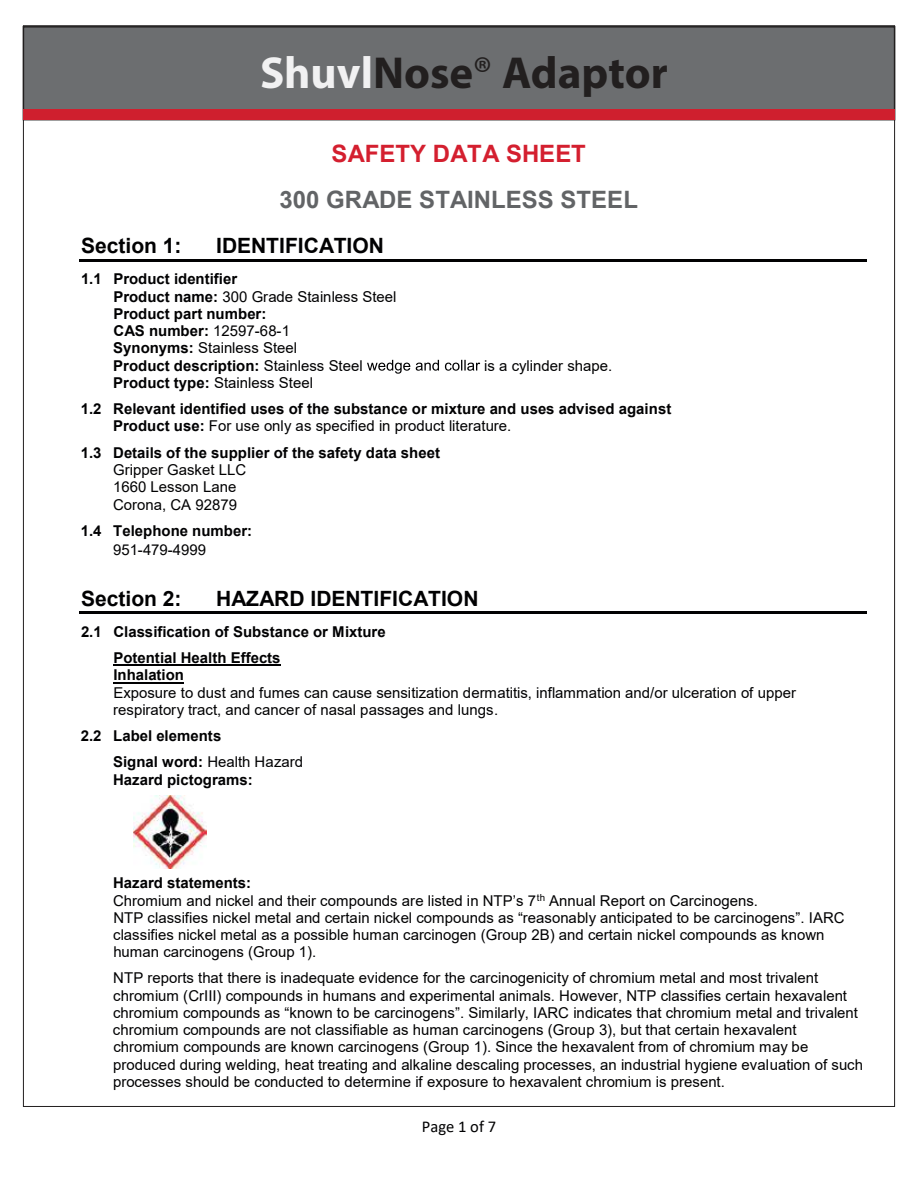
<style>
.page{position:relative;width:918px;height:1188px;background:#fff}
.page>*{position:absolute;margin:0;border:0;box-sizing:border-box;transform-origin:0 0}
.t1{font:700 45px "Myriad Pro";color:#221f1f}
.t2{font:700 24px "Arial";color:#626466}
.t3{font:700 24px "Arial";color:#d41f2f}
.t4{font:700 21px "Arial";color:#010102}
.t5{font:16.5px "Calibri";color:#010102}
.t6{font:15px/17.2px "Arial";color:#010102}
.t7{font:700 15px/17.2px "Arial";color:#010102}
.s1{color:#f1f1f2}
.s2{font-weight:400}
.s3{font-weight:700}
</style>
<div class="page">
<hr style="left:79px;top:260px;width:787px;height:2px;background:#010102">
<svg style="left:367px;top:360px;width:113px;height:14px"></svg>
<hr style="left:79px;top:612px;width:787px;height:2px;background:#010102">
<hr style="left:113px;top:665px;width:168px;height:1px;background:#010102">
<hr style="left:113px;top:682px;width:71px;height:2px;background:#010102">
<img style="left:134px;top:796px;width:73px;height:73px">
<div style="left:23px;top:26px;width:872px;height:94px;background:#6c6e70;border:2px solid #221f1f"></div>
<div style="left:23px;top:109px;width:872px;height:11px;background:#cf1f2e"></div>
<h1 class="t1" style="left:260px;top:56px;width:409px"><span class="s1">Shuvl</span>Nose<span class="s2">®</span> Adaptor</h1>
<h2 class="t3" style="left:332px;top:145px;width:256px">SAFETY DATA SHEET</h2>
<h2 class="t2" style="left:280px;top:190px;width:360px">300 GRADE STAINLESS STEEL</h2>
<h3 class="t4" style="left:81px;top:238px;width:102px">Section 1:</h3>
<h3 class="t4" style="left:216px;top:238px;width:170px">IDENTIFICATION</h3>
<p class="t7" style="left:113px;top:272px;width:285px;text-indent:-32px">1.1 Product identifier<br>Product name: <span class="s2">300 Grade Stainless Steel<br></span>Product part number:<br>CAS number: <span class="s2">12597-68-1<br></span>Synonyms: <span class="s2">Stainless Steel<br></span>Product description: <span class="s2">Stainless Steel</span></p>
<p class="t6" style="left:484px;top:358px;width:129px">is a cylinder shape.</p>
<p class="t7" style="left:81px;top:371px;width:592px;line-height:26.2px;text-indent:32px">Product type: <span class="s2">Stainless Steel<br></span>1.2 Relevant identified uses of the substance or mixture and uses advised against</p>
<p class="t7" style="left:81px;top:414px;width:432px;line-height:26.2px;text-indent:32px">Product use: <span class="s2">For use only as specified in product literature.<br></span>1.3 Details of the supplier of the safety data sheet</p>
<p class="t6" style="left:113px;top:463px;width:134px">Gripper Gasket LLC<br>1660 Lesson Lane<br>Corona, CA 92879</p>
<p class="t7" style="left:81px;top:523px;width:173px">1.4 Telephone number:</p>
<p class="t6" style="left:113px;top:542px;width:95px">951-479-4999</p>
<h3 class="t4" style="left:81px;top:590px;width:102px">Section 2:</h3>
<h3 class="t4" style="left:216px;top:590px;width:264px">HAZARD IDENTIFICATION</h3>
<p class="t7" style="left:113px;top:620px;width:274px;line-height:26.2px;text-indent:-32px">2.1 Classification of Substance or Mixture<br>Potential Health Effects</p>
<p class="t7" style="left:113px;top:668px;width:72px">Inhalation</p>
<p class="t6" style="left:113px;top:685px;width:684px">Exposure to dust and fumes can cause sensitization dermatitis, inflammation and/or ulceration of upper respiratory tract, and cancer of nasal passages and lungs.</p>
<p class="t7" style="left:113px;top:724px;width:191px;line-height:26.2px;text-indent:-32px">2.2 Label elements<br>Signal word: <span class="s2">Health Hazard</span></p>
<p class="t7" style="left:113px;top:772px;width:141px">Hazard pictograms:</p>
<p class="t6" style="left:113px;top:876px;width:733px"><span class="s3">Hazard statements:<br></span>Chromium and nickel and their compounds are listed in NTP’s 7<sup>th</sup> Annual Report on Carcinogens.<br>NTP classifies nickel metal and certain nickel compounds as “reasonably anticipated to be carcinogens”. IARC classifies nickel metal as a possible human carcinogen (Group 2B) and certain nickel compounds as known human carcinogens (Group 1).</p>
<p class="t6" style="left:113px;top:971px;width:752px">NTP reports that there is inadequate evidence for the carcinogenicity of chromium metal and most trivalent chromium (CrIII) compounds in humans and experimental animals. However, NTP classifies certain hexavalent chromium compounds as “known to be carcinogens”. Similarly, IARC indicates that chromium metal and trivalent chromium compounds are not classifiable as human carcinogens (Group 3), but that certain hexavalent chromium compounds are known carcinogens (Group 1). Since the hexavalent from of chromium may be produced during welding, heat treating and alkaline descaling processes, an industrial hygiene evaluation of such processes should be conducted to determine if exposure to hexavalent chromium is present.</p>
<p class="t5" style="left:422px;top:1121px;width:76px">Page 1 of 7</p>
</div>
